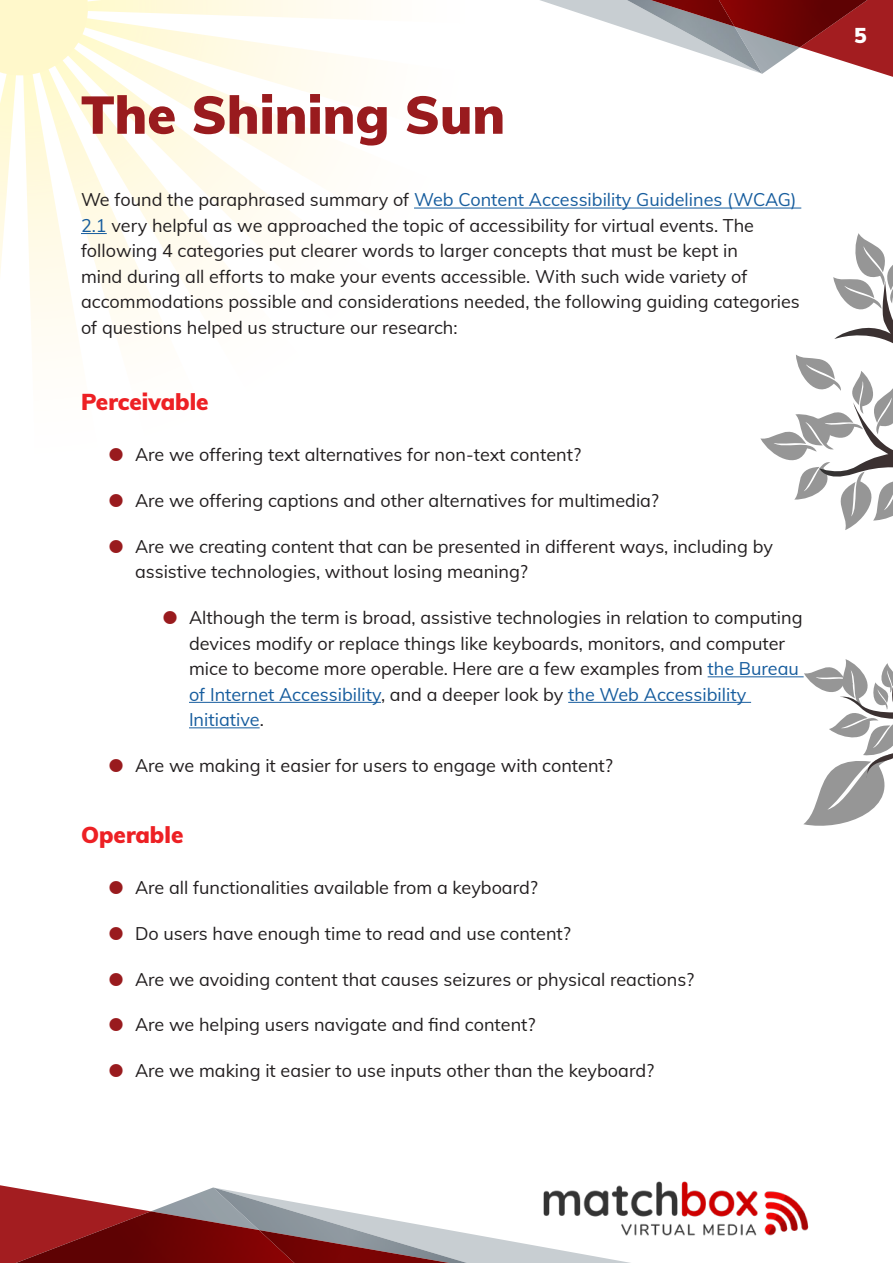
<style>
.page{position:relative;width:893px;height:1263px;background:#fff}
.page>*{position:absolute;margin:0;border:0;box-sizing:border-box;transform-origin:0 0}
.Heading_1{font:900 52.5px "Muli";color:#991b1e}
.t1{font:900 22.5px "Muli";color:#ed2024}
.t2{font:900 21px "Muli";color:#fff}
.t3{font:18px/25.5px "Muli";color:#231f20}
.s1{color:#175d9e}
</style>
<div class="page">
<img style="left:656px;top:1181px;width:153px;height:55px">
<svg style="left:540px;top:0;width:353px;height:77px"></svg>
<img style="left:762px;top:0;width:131px;height:47px">
<img style="left:594px;top:0;width:168px;height:74px">
<img style="left:594px;top:0;width:140px;height:27px">
<svg style="left:0;top:1185px;width:671px;height:78px"></svg>
<img style="left:0;top:1211px;width:213px;height:52px">
<img style="left:213px;top:1187px;width:278px;height:76px">
<img style="left:259px;top:1230px;width:232px;height:33px">
<img style="left:0;top:0;width:301px;height:346px">
<svg style="left:0;top:0;width:88px;height:75px;background:#fff8ce"></svg>
<hr style="left:414px;top:208px;width:387px;height:1px;background:#175d9e">
<svg style="left:81px;top:233px;width:26px;height:1px"></svg>
<hr style="left:708px;top:676px;width:96px;height:1px;background:#175d9e">
<hr style="left:189px;top:702px;width:192px;height:1px;background:#175d9e">
<hr style="left:568px;top:702px;width:183px;height:1px;background:#175d9e">
<hr style="left:189px;top:727px;width:71px;height:1px;background:#175d9e">
<svg style="left:760px;top:233px;width:133px;height:593px"></svg>
<p class="Heading_1" style="left:81px;top:77px;width:426px">The Shining Sun</p>
<p class="t3" style="left:81px;top:186px;width:720px">We found the paraphrased summary of <span class="s1">Web Content Accessibility Guidelines (WCAG)<br>2.1</span> very helpful as we approached the topic of accessibility for virtual events. The following 4 categories put clearer words to larger concepts that must be kept in<br>mind during all efforts to make your events accessible. With such wide variety of accommodations possible and considerations needed, the following guiding categories of questions helped us structure our research:</p>
<p class="t1" style="left:81px;top:386px;width:129px">Perceivable</p>
<p class="t3" style="left:135px;top:441px;width:448px">Are we offering text alternatives for non-text content?</p>
<p class="t3" style="left:135px;top:487px;width:525px">Are we offering captions and other alternatives for multimedia?</p>
<p class="t3" style="left:135px;top:533px;width:639px">Are we creating content that can be presented in different ways, including by assistive technologies, without losing meaning?</p>
<p class="t3" style="left:189px;top:604px;width:615px">Although the term is broad, assistive technologies in relation to computing devices modify or replace things like keyboards, monitors, and computer mice to become more operable. Here are a few examples from <span class="s1">the Bureau of Internet Accessibility</span>, and a deeper look by <span class="s1">the Web Accessibility Initiative</span>.</p>
<p class="t3" style="left:135px;top:752px;width:479px">Are we making it easier for users to engage with content?</p>
<p class="t1" style="left:81px;top:818px;width:104px">Operable</p>
<p class="t3" style="left:135px;top:874px;width:404px">Are all functionalities available from a keyboard?</p>
<p class="t3" style="left:135px;top:920px;width:437px">Do users have enough time to read and use content?</p>
<p class="t3" style="left:135px;top:965px;width:561px">Are we avoiding content that causes seizures or physical reactions?</p>
<p class="t3" style="left:135px;top:1011px;width:402px">Are we helping users navigate and find content?</p>
<p class="t3" style="left:135px;top:1057px;width:521px">Are we making it easier to use inputs other than the keyboard?</p>
<p class="t2" style="left:854px;top:20px;width:14px">5</p>
</div>
